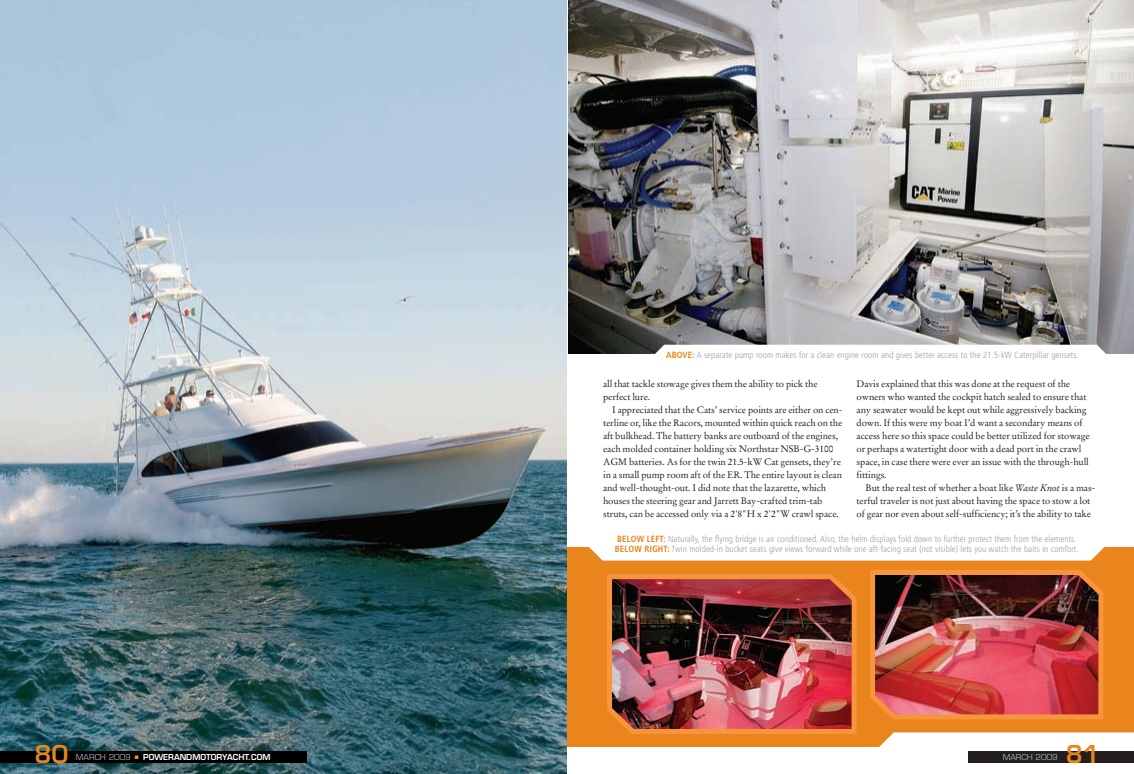
<style>
.page{position:relative;width:1134px;height:774px;background:#fff}
.page>*{position:absolute;margin:0;border:0;box-sizing:border-box;transform-origin:0 0}
.t1{font:600 24px "Eurostile LT Std";color:#ea841d}
.t2{font:9.5px "Stempel Garamond LT Std";letter-spacing:-.01em;color:#231f20}
.t3{font:300 condensed 9px/10.2px "Frutiger";letter-spacing:.01em;color:#9d9fa2}
.t4{font:600 8px "Eurostile LT Std";color:#fff}
.t5{font:8px "Eurostile LT Std";color:#a8a9ad}
.s1{font-weight:700;color:#ea841d}
.s2{font-style:italic}
.s3{font-weight:400;color:#a8a9ad}
.s4{color:#f68f26}
</style>
<div class="page">
<img style="left:0;top:0;width:567px;height:774px">
<div style="left:568px;top:548px;width:566px;height:199px;background:#ea841d"></div>
<svg style="left:879px;top:732px;width:255px;height:15px;background:#fdf8f2"></svg>
<svg style="left:586px;top:547px;width:521px;height:14px;background:#fdf6f0"></svg>
<div style="left:0;top:751px;width:307px;height:12px;background:#000001"></div>
<div style="left:968px;top:751px;width:166px;height:12px;background:#231f20"></div>
<img style="left:568px;top:0;width:566px;height:354px">
<svg style="left:653px;top:345px;width:455px;height:9px"></svg>
<img style="left:607px;top:574px;width:250px;height:160px">
<img style="left:870px;top:570px;width:234px;height:149px">
<p class="t3" style="left:666px;top:351px;width:414px"><span class="s1">ABOVE:</span> A separate pump room makes for a clean engine room and gives better access to the 21.5-kW Caterpillar gensets.</p>
<p class="t2" style="left:603px;top:380px;width:216px">all that tackle stowage gives them the ability to pick the</p>
<p class="t2" style="left:603px;top:393px;width:49px">perfect lure.</p>
<p class="t2" style="left:612px;top:406px;width:232px">I appreciated that the Cats’ service points are either on cen-</p>
<p class="t2" style="left:603px;top:419px;width:241px">terline or, like the Racors, mounted within quick reach on the</p>
<p class="t2" style="left:603px;top:432px;width:236px">aft bulkhead. The battery banks are outboard of the engines,</p>
<p class="t2" style="left:603px;top:445px;width:232px">each molded container holding six Northstar NSB-G-3100</p>
<p class="t2" style="left:603px;top:458px;width:239px">AGM batteries. As for the twin 21.5-kW Cat gensets, they’re</p>
<p class="t2" style="left:603px;top:471px;width:240px">in a small pump room aft of the ER. The entire layout is clean</p>
<p class="t2" style="left:603px;top:484px;width:225px">and well-thought-out. I did note that the lazarette, which</p>
<p class="t2" style="left:603px;top:497px;width:221px">houses the steering gear and Jarrett Bay-crafted trim-tab</p>
<p class="t2" style="left:603px;top:510px;width:237px">struts, can be accessed only via a 2'8"H x 2'2"W crawl space.</p>
<p class="t2" style="left:857px;top:380px;width:215px">Davis explained that this was done at the request of the</p>
<p class="t2" style="left:857px;top:393px;width:231px">owners who wanted the cockpit hatch sealed to ensure that</p>
<p class="t2" style="left:857px;top:406px;width:232px">any seawater would be kept out while aggressively backing</p>
<p class="t2" style="left:857px;top:419px;width:227px">down. If this were my boat I’d want a secondary means of</p>
<p class="t2" style="left:857px;top:432px;width:235px">access here so this space could be better utilized for stowage</p>
<p class="t2" style="left:857px;top:445px;width:226px">or perhaps a watertight door with a dead port in the crawl</p>
<p class="t2" style="left:857px;top:458px;width:234px">space, in case there were ever an issue with the through-hull</p>
<p class="t2" style="left:857px;top:471px;width:32px">fittings.</p>
<p class="t2" style="left:866px;top:484px;width:231px">But the real test of whether a boat like <span class="s2">Waste Knot</span> is a mas-</p>
<p class="t2" style="left:857px;top:497px;width:235px">terful traveler is not just about having the space to stow a lot</p>
<p class="t2" style="left:857px;top:510px;width:236px">of gear nor even about self-sufficiency; it’s the ability to take</p>
<p class="t3" style="left:615px;top:535px;width:465px"><span class="s1">BELOW LEFT:</span> Naturally, the flying bridge is air conditioned. Also, the helm displays fold down to further protect them from the elements.<br><span class="s1">BELOW RIGHT:</span> Twin molded-in bucket seats give views forward while one aft-facing seat (not visible) lets you watch the baits in comfort.</p>
<p class="t1" style="left:35px;top:745px;width:35px">80</p>
<p class="t4" style="left:76px;top:754px;width:196px"><span class="s3">MARCH 2009</span> <span class="s4">■</span> POWERANDMOTORYACHT.COM</p>
<p class="t5" style="left:1003px;top:754px;width:56px">MARCH 2009</p>
<p class="t1" style="left:1066px;top:745px;width:35px">81</p>
</div>
